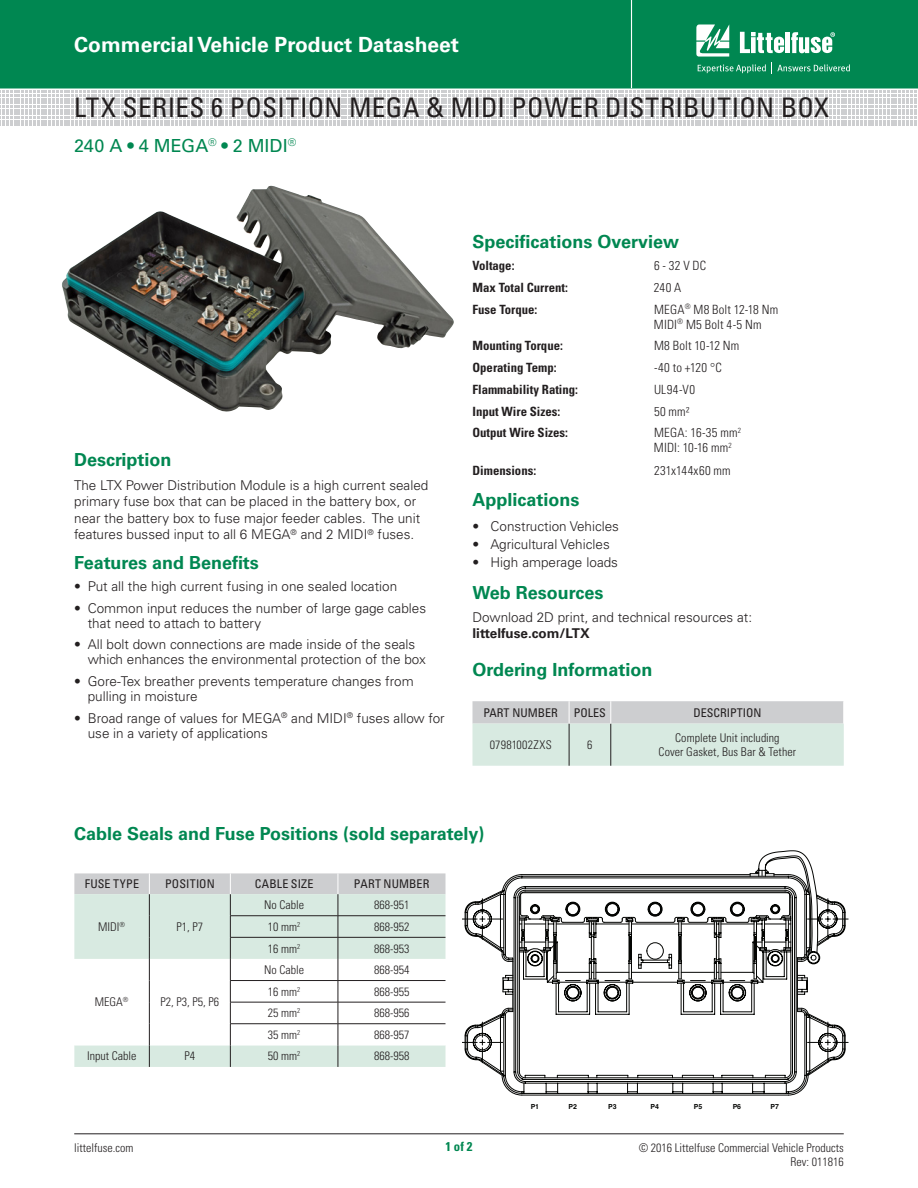
<style>
.page{position:relative;width:918px;height:1188px;background:#fff}
.page>*{position:absolute;margin:0;border:0;box-sizing:border-box;transform-origin:0 0}
.Head_Large{font:condensed 27px "Univers LT Std";letter-spacing:.015em;color:#231f20}
.t1{font:700 21px "Univers LT Std";color:#fff}
.Green_Subheads{font:700 18px "Univers LT Std";color:#008751}
.Head{font:18px "Univers LT Std";color:#008751}
.Body_text{font:300 13.5px/16.5px "Univers LT Std";color:#231f20}
.Specifications{font:700 condensed 12.75px "Univers LT Std";color:#231f20}
.Specifications-2{font:300 condensed 12.75px/15px "Univers LT Std";letter-spacing:.015em;color:#231f20}
.t2{font:700 condensed 12.75px "Univers LT Std";color:#008751}
.Chart_Body{font:300 condensed 12px/13.5px "Univers LT Std";color:#231f20;text-align:right}
.Chart_Body-2{font:condensed 12px "Univers LT Std";color:#231f20}
.Chart_Body-3{font:300 condensed 12px "Univers LT Std";letter-spacing:.02em;color:#231f20}
.Chart_Body-4{font:condensed 12px "Univers LT Std";letter-spacing:.025em;color:#231f20}
.Chart_Body-5{font:condensed 12px "Univers LT Std";letter-spacing:.02em;color:#231f20}
.t3{font:700 6.9px "Helvetica";letter-spacing:-.01em;color:#040503}
.s1{font-weight:700}
</style>
<div class="page">
<div style="left:0;top:0;width:918px;height:88px;background:#008751"></div>
<hr style="left:631px;top:0;width:1px;height:88px;background:#fff">
<hr style="left:74px;top:1134px;width:770px;height:1px;background:#231f20">
<svg style="left:0;top:91px;width:917px;height:35px"></svg>
<svg style="left:696px;top:24px;width:33px;height:33px"></svg>
<hr style="left:786px;top:32px;width:4px;height:21px;background:#fff">
<svg style="left:791px;top:32px;width:44px;height:21px"></svg>
<svg style="left:740px;top:32px;width:44px;height:21px"></svg>
<svg style="left:698px;top:64px;width:68px;height:9px"></svg>
<svg style="left:772px;top:63px;width:78px;height:11px"></svg>
<svg style="left:472px;top:701px;width:372px;height:65px;background:#d3ded9"></svg>
<img style="left:62px;top:186px;width:392px;height:226px">
<svg style="left:481px;top:887px;width:348px;height:208px"></svg>
<svg style="left:503px;top:851px;width:315px;height:241px"></svg>
<svg style="left:503px;top:868px;width:271px;height:209px"></svg>
<svg style="left:462px;top:1022px;width:41px;height:41px"></svg>
<svg style="left:462px;top:899px;width:41px;height:40px"></svg>
<svg style="left:808px;top:899px;width:40px;height:40px"></svg>
<svg style="left:808px;top:1022px;width:40px;height:41px"></svg>
<svg style="left:74px;top:873px;width:372px;height:194px"></svg>
<h2 class="t1" style="left:74px;top:32px;width:386px">Commercial Vehicle Product Datasheet</h2>
<p class="Head_Large" style="left:74px;top:91px;width:756px">LTX SERIES 6 POSITION MEGA &amp; MIDI POWER DISTRIBUTION BOX</p>
<p class="Head" style="left:74px;top:135px;width:223px">240 A • 4 MEGA<sup>®</sup> • 2 MIDI<sup>®</sup></p>
<p class="Green_Subheads" style="left:74px;top:449px;width:99px">Description</p>
<p class="Body_text" style="left:74px;top:477px;width:356px">The LTX Power Distribution Module is a high current sealed primary fuse box that can be placed in the battery box, or near the battery box to fuse major feeder cables. The unit features bussed input to all 6 MEGA<sup>®</sup> and 2 MIDI<sup>®</sup> fuses.</p>
<p class="Green_Subheads" style="left:74px;top:552px;width:186px">Features and Benefits</p>
<p class="Body_text" style="left:74px;top:578px;width:324px">• Put all the high current fusing in one sealed location</p>
<p class="Body_text" style="left:88px;top:600px;width:340px;line-height:15px;text-indent:-14px">• Common input reduces the number of large gage cables that need to attach to battery</p>
<p class="Body_text" style="left:88px;top:637px;width:340px;line-height:15px;text-indent:-14px">• All bolt down connections are made inside of the seals which enhances the environmental protection of the box</p>
<p class="Body_text" style="left:88px;top:674px;width:327px;line-height:15px;text-indent:-14px">• Gore-Tex breather prevents temperature changes from pulling in moisture</p>
<p class="Body_text" style="left:88px;top:711px;width:359px;line-height:15px;text-indent:-14px">• Broad range of values for MEGA<sup>®</sup> and MIDI<sup>®</sup> fuses allow for use in a variety of applications</p>
<p class="Green_Subheads" style="left:472px;top:232px;width:208px">Specifications Overview</p>
<p class="Specifications" style="left:472px;top:258px;width:44px">Voltage:</p>
<p class="Specifications-2" style="left:654px;top:258px;width:54px">6 - 32 V DC</p>
<p class="Specifications" style="left:472px;top:280px;width:97px">Max Total Current:</p>
<p class="Specifications-2" style="left:654px;top:280px;width:29px">240 A</p>
<p class="Specifications" style="left:472px;top:301px;width:66px">Fuse Torque:</p>
<p class="Specifications-2" style="left:654px;top:302px;width:126px">MEGA<sup>®</sup> M8 Bolt 12-18 Nm<br>MIDI<sup>®</sup> M5 Bolt 4-5 Nm</p>
<p class="Specifications" style="left:472px;top:338px;width:92px">Mounting Torque:</p>
<p class="Specifications-2" style="left:654px;top:338px;width:87px">M8 Bolt 10-12 Nm</p>
<p class="Specifications" style="left:472px;top:360px;width:86px">Operating Temp:</p>
<p class="Specifications-2" style="left:654px;top:360px;width:69px">-40 to +120 °C</p>
<p class="Specifications" style="left:472px;top:382px;width:107px">Flammability Rating:</p>
<p class="Specifications-2" style="left:654px;top:382px;width:43px">UL94-V0</p>
<p class="Specifications" style="left:472px;top:403px;width:89px">Input Wire Sizes:</p>
<p class="Specifications-2" style="left:654px;top:404px;width:37px">50 mm²</p>
<p class="Specifications" style="left:472px;top:425px;width:97px">Output Wire Sizes:</p>
<p class="Specifications-2" style="left:654px;top:425px;width:89px">MEGA: 16-35 mm<sup>2<br></sup>MIDI: 10-16 mm<sup>2</sup></p>
<p class="Specifications" style="left:472px;top:463px;width:65px">Dimensions:</p>
<p class="Specifications-2" style="left:654px;top:463px;width:78px">231x144x60 mm</p>
<p class="Green_Subheads" style="left:472px;top:490px;width:109px">Applications</p>
<p class="Body_text" style="left:472px;top:518px;width:148px">• Construction Vehicles</p>
<p class="Body_text" style="left:472px;top:536px;width:139px">• Agricultural Vehicles</p>
<p class="Body_text" style="left:472px;top:554px;width:147px">• High amperage loads</p>
<p class="Green_Subheads" style="left:472px;top:582px;width:132px">Web Resources</p>
<p class="Body_text" style="left:472px;top:609px;width:281px">Download 2D print, and technical resources at: <span class="s1">littelfuse.com/LTX</span></p>
<p class="Green_Subheads" style="left:472px;top:659px;width:181px">Ordering Information</p>
<p class="Chart_Body-2" style="left:483px;top:705px;width:76px">PART NUMBER</p>
<p class="Chart_Body-2" style="left:574px;top:705px;width:34px">POLES</p>
<p class="Chart_Body-2" style="left:693px;top:705px;width:70px">DESCRIPTION</p>
<p class="Chart_Body-3" style="left:490px;top:738px;width:63px">07981002ZXS</p>
<p class="Chart_Body" style="left:587px;top:738px;width:7px">6</p>
<p class="Chart_Body" style="left:658px;top:731px;width:139px;text-align:center">Complete Unit including<br>Cover Gasket, Bus Bar &amp; Tether</p>
<p class="Green_Subheads" style="left:74px;top:823px;width:412px">Cable Seals and Fuse Positions (sold separately)</p>
<p class="Chart_Body-5" style="left:85px;top:876px;width:56px">FUSE TYPE</p>
<p class="Chart_Body-2" style="left:165px;top:876px;width:51px">POSITION</p>
<p class="Chart_Body-4" style="left:255px;top:876px;width:60px">CABLE SIZE</p>
<p class="Chart_Body-2" style="left:354px;top:876px;width:77px">PART NUMBER</p>
<p class="Chart_Body" style="left:98px;top:920px;width:28px">MIDI<sup>®</sup></p>
<p class="Chart_Body" style="left:177px;top:920px;width:28px">P1, P7</p>
<p class="Chart_Body" style="left:264px;top:898px;width:41px">No Cable</p>
<p class="Chart_Body" style="left:374px;top:898px;width:37px">868-951</p>
<p class="Chart_Body" style="left:268px;top:920px;width:34px">10 mm<sup>2</sup></p>
<p class="Chart_Body" style="left:374px;top:920px;width:37px">868-952</p>
<p class="Chart_Body" style="left:268px;top:942px;width:34px">16 mm<sup>2</sup></p>
<p class="Chart_Body" style="left:374px;top:942px;width:37px">868-953</p>
<p class="Chart_Body" style="left:95px;top:996px;width:35px">MEGA<sup>®</sup></p>
<p class="Chart_Body" style="left:161px;top:996px;width:60px">P2, P3, P5, P6</p>
<p class="Chart_Body" style="left:264px;top:963px;width:41px">No Cable</p>
<p class="Chart_Body" style="left:374px;top:963px;width:37px">868-954</p>
<p class="Chart_Body" style="left:268px;top:985px;width:34px">16 mm<sup>2</sup></p>
<p class="Chart_Body" style="left:374px;top:985px;width:37px">868-955</p>
<p class="Chart_Body" style="left:268px;top:1006px;width:34px">25 mm<sup>2</sup></p>
<p class="Chart_Body" style="left:374px;top:1006px;width:37px">868-956</p>
<p class="Chart_Body" style="left:268px;top:1028px;width:34px">35 mm<sup>2</sup></p>
<p class="Chart_Body" style="left:374px;top:1028px;width:37px">868-957</p>
<p class="Chart_Body" style="left:87px;top:1050px;width:51px">Input Cable</p>
<p class="Chart_Body" style="left:185px;top:1050px;width:12px">P4</p>
<p class="Chart_Body" style="left:268px;top:1050px;width:34px">50 mm<sup>2</sup></p>
<p class="Chart_Body" style="left:374px;top:1050px;width:37px">868-958</p>
<p class="Chart_Body" style="left:74px;top:1141px;width:61px">littelfuse.com</p>
<p class="t2" style="left:445px;top:1139px;width:29px">1 of 2</p>
<p class="t3" style="left:531px;top:1101px;width:10px">P1</p>
<p class="t3" style="left:569px;top:1101px;width:10px">P2</p>
<p class="t3" style="left:608px;top:1101px;width:10px">P3</p>
<p class="t3" style="left:650px;top:1101px;width:10px">P4</p>
<p class="t3" style="left:694px;top:1101px;width:10px">P5</p>
<p class="t3" style="left:733px;top:1101px;width:10px">P6</p>
<p class="t3" style="left:771px;top:1101px;width:10px">P7</p>
<p class="Chart_Body" style="left:639px;top:1141px;width:207px">© 2016 Littelfuse Commercial Vehicle Products<br>Rev: 011816</p>
</div>
